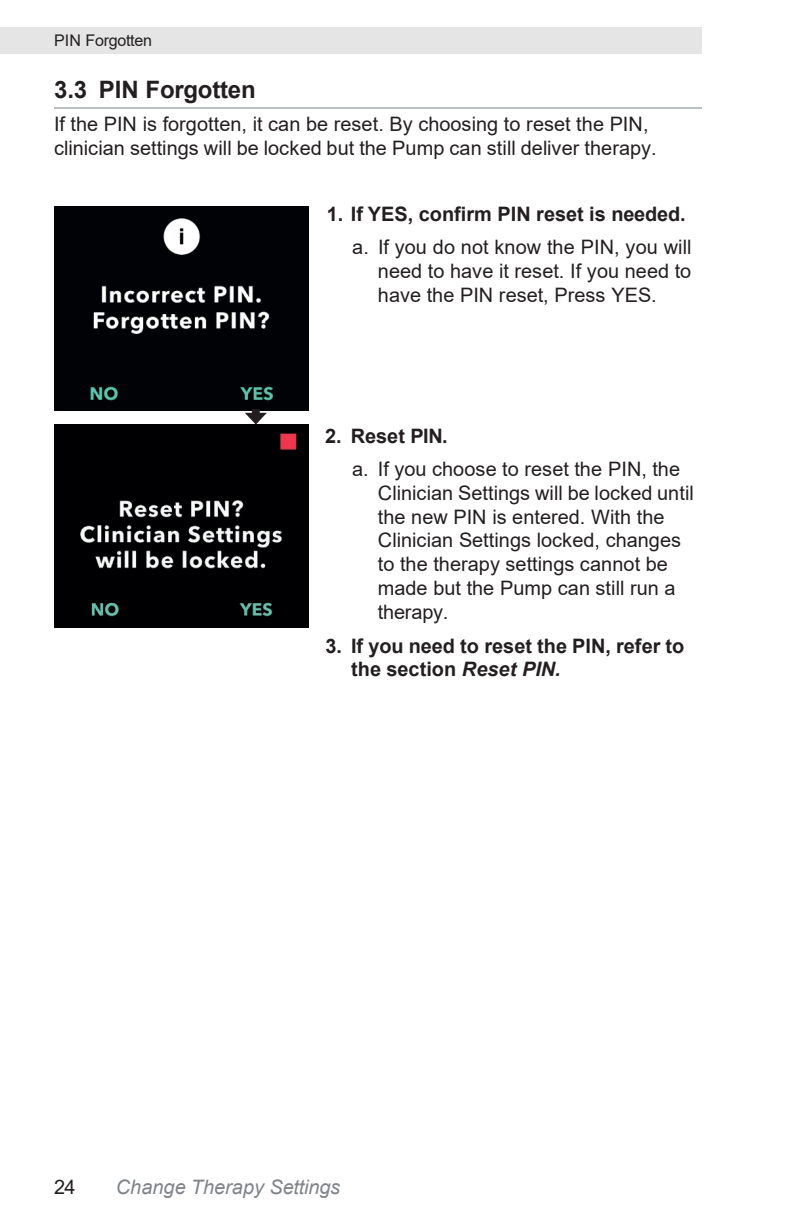
<style>
.page{position:relative;width:792px;height:1224px;background:#fff}
.page>*{position:absolute;margin:0;border:0;box-sizing:border-box;transform-origin:0 0}
.t1{font:700 24px "Arial";letter-spacing:-.01em;color:#231f20}
.t2{font:20px/23.8px "Arial";color:#231f20}
.t3{font:700 20px/23.8px "Arial";color:#231f20}
.t4{font:italic 20px "Arial";color:#7f8488}
.t5{font:16px "Arial";letter-spacing:-.015em;color:#231f20}
.s1{font-style:italic}
</style>
<div class="page">
<div style="left:0;top:27px;width:702px;height:27px;background:#e5e5e5"></div>
<img style="left:54px;top:425px;width:255px;height:203px">
<img style="left:54px;top:207px;width:255px;height:203px">
<div style="left:252px;top:409px;width:8px;height:7px;background:#231f20"></div>
<svg style="left:245px;top:413px;width:22px;height:12px"></svg>
<hr style="left:54px;top:108px;width:648px;height:1px;background:#7f8488">
<p class="t5" style="left:54px;top:29px;width:100px">PIN Forgotten</p>
<p class="t1" style="left:54px;top:73px;width:203px">3.3 PIN Forgotten</p>
<p class="t2" style="left:54px;top:112px;width:604px">If the PIN is forgotten, it can be reset. By choosing to reset the PIN, clinician settings will be locked but the Pump can still deliver therapy.</p>
<p class="t3" style="left:327px;top:202px;width:360px">1. If YES, confirm PIN reset is needed.</p>
<p class="t2" style="left:378px;top:235px;width:315px;text-align:justify;text-indent:-26px">a. If you do not know the PIN, you will need to have it reset. If you need to have the PIN reset, Press YES.</p>
<p class="t3" style="left:325px;top:424px;width:124px">2. Reset PIN.</p>
<p class="t2" style="left:378px;top:457px;width:317px;text-indent:-26px">a. If you choose to reset the PIN, the<br>Clinician Settings will be locked until the new PIN is entered. With the<br>Clinician Settings locked, changes to the therapy settings cannot be made but the Pump can still run a therapy.</p>
<p class="t3" style="left:351px;top:634px;width:335px;text-indent:-26px">3. If you need to reset the PIN, refer to the section <span class="s1">Reset PIN.</span></p>
<p class="t2" style="left:54px;top:1174px;width:23px">24</p>
<p class="t4" style="left:116px;top:1174px;width:226px">Change Therapy Settings</p>
</div>
